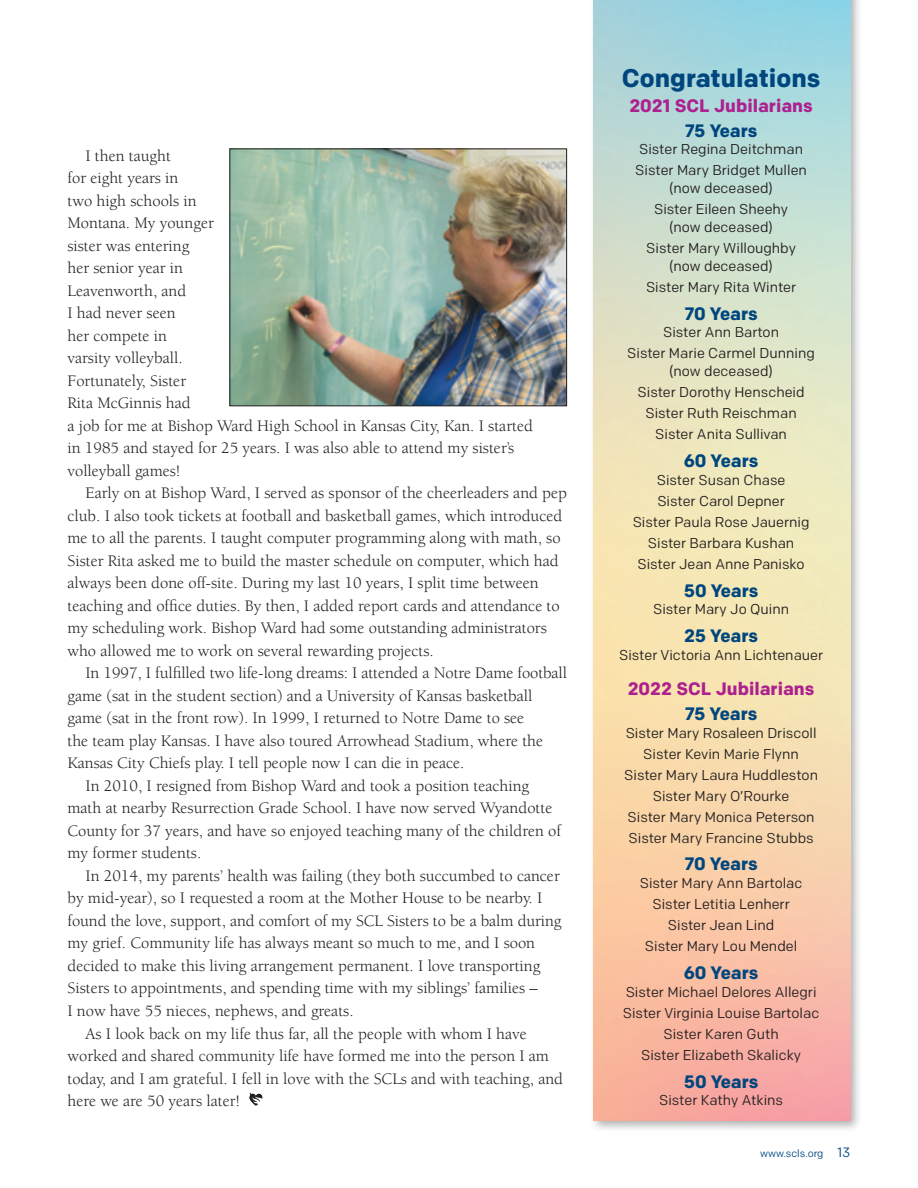
<style>
.page{position:relative;width:918px;height:1188px;background:#fff}
.page>*{position:absolute;margin:0;border:0;box-sizing:border-box;transform-origin:0 0}
.t1{font:700 25.5px "Colfax";color:#00467e}
.t2{font:700 18px "Colfax";letter-spacing:-.005em;color:#00467e}
.t3{font:700 18px "Colfax";color:#ad208e}
.t4{font:16.5px/22.5px "Berkeley";color:#231f20}
.t5{font:14.25px/21px "Colfax";color:#231f20;text-align:center}
.t6{font:10.5px "Colfax";color:#00467e}
.s1{font-size:13.5px}
</style>
<div class="page">
<div style="left:589px;top:0;width:273px;height:1132px;background:#231f20;opacity:.35"></div>
<img style="left:594px;top:0;width:256px;height:1121px">
<svg style="left:249px;top:1093px;width:13px;height:13px"></svg>
<img style="left:232px;top:150px;width:333px;height:254px">
<div style="left:230px;top:148px;width:337px;height:258px;border:1px solid #231f20"></div>
<p class="t4" style="left:68px;top:145px;width:467px;text-indent:18px">I then taught<br>for eight years in<br>two high schools in<br>Montana. My younger<br>sister was entering<br>her senior year in<br>Leavenworth, and<br>I had never seen<br>her compete in<br>varsity volleyball.<br>Fortunately, Sister<br>Rita McGinnis had<br>a job for me at Bishop Ward High School in Kansas City, Kan. I started in 1985 and stayed for 25 years. I was also able to attend my sister’s volleyball games!</p>
<p class="t4" style="left:68px;top:482px;width:501px;text-indent:18px">Early on at Bishop Ward, I served as sponsor of the cheerleaders and pep club. I also took tickets at football and basketball games, which introduced me to all the parents. I taught computer programming along with math, so Sister Rita asked me to build the master schedule on computer, which had always been done off-site. During my last 10 years, I split time between teaching and office duties. By then, I added report cards and attendance to my scheduling work. Bishop Ward had some outstanding administrators who allowed me to work on several rewarding projects.</p>
<p class="t4" style="left:86px;top:662px;width:483px">In 1997, I fulfilled two life-long dreams: I attended a Notre Dame football</p>
<p class="t4" style="left:68px;top:685px;width:466px">game (sat in the student section) and a University of Kansas basketball</p>
<p class="t4" style="left:68px;top:707px;width:458px">game (sat in the front row). In 1999, I returned to Notre Dame to see</p>
<p class="t4" style="left:68px;top:730px;width:477px">the team play Kansas. I have also toured Arrowhead Stadium, where the</p>
<p class="t4" style="left:68px;top:752px;width:398px">Kansas City Chiefs play. I tell people now I can die in peace.</p>
<p class="t4" style="left:86px;top:775px;width:445px">In 2010, I resigned from Bishop Ward and took a position teaching</p>
<p class="t4" style="left:68px;top:797px;width:486px">math at nearby Resurrection Grade School. I have now served Wyandotte</p>
<p class="t4" style="left:68px;top:820px;width:495px">County for 37 years, and have so enjoyed teaching many of the children of</p>
<p class="t4" style="left:68px;top:842px;width:135px">my former students.</p>
<p class="t4" style="left:86px;top:865px;width:476px">In 2014, my parents’ health was failing (they both succumbed to cancer</p>
<p class="t4" style="left:68px;top:887px;width:476px">by mid-year), so I requested a room at the Mother House to be nearby. I</p>
<p class="t4" style="left:68px;top:910px;width:496px">found the love, support, and comfort of my SCL Sisters to be a balm during</p>
<p class="t4" style="left:68px;top:932px;width:469px">my grief. Community life has always meant so much to me, and I soon</p>
<p class="t4" style="left:68px;top:955px;width:474px">decided to make this living arrangement permanent. I love transporting</p>
<p class="t4" style="left:68px;top:977px;width:472px">Sisters to appointments, and spending time with my siblings’ families –</p>
<p class="t4" style="left:68px;top:1000px;width:288px">I now have 55 nieces, nephews, and greats.</p>
<p class="t4" style="left:86px;top:1022px;width:443px">As I look back on my life thus far, all the people with whom I have</p>
<p class="t4" style="left:68px;top:1045px;width:483px">worked and shared community life have formed me into the person I am</p>
<p class="t4" style="left:68px;top:1067px;width:497px">today, and I am grateful. I fell in love with the SCLs and with teaching, and</p>
<p class="t4" style="left:68px;top:1090px;width:174px">here we are 50 years later!</p>
<h1 class="t1" style="left:622px;top:62px;width:200px">Congratulations</h1>
<p class="t3" style="left:629px;top:95px;width:185px">2021 SCL Jubilarians</p>
<p class="t2" style="left:685px;top:119px;width:74px">75 Years</p>
<p class="t5" style="left:635px;top:139px;width:173px;text-align:left">Sister Regina Deitchman<br>Sister Mary Bridget Mullen</p>
<p class="t5" style="left:654px;top:178px;width:136px">(now deceased)<br>Sister Eileen Sheehy</p>
<p class="t5" style="left:646px;top:216px;width:151px">(now deceased)<br>Sister Mary Willoughby</p>
<p class="t5" style="left:646px;top:255px;width:152px">(now deceased)<br>Sister Mary Rita Winter</p>
<p class="t2" style="left:685px;top:302px;width:75px">70 Years</p>
<p class="t5" style="left:627px;top:322px;width:189px">Sister Ann Barton<br>Sister Marie Carmel Dunning</p>
<p class="t5" style="left:638px;top:361px;width:169px">(now deceased)<br>Sister Dorothy Henscheid<br>Sister Ruth Reischman<br>Sister Anita Sullivan</p>
<p class="t2" style="left:684px;top:450px;width:76px">60 Years</p>
<p class="t5" style="left:633px;top:469px;width:178px">Sister Susan Chase<br>Sister Carol Depner<br>Sister Paula Rose Jauernig<br>Sister Barbara Kushan<br>Sister Jean Anne Panisko</p>
<p class="t2" style="left:684px;top:579px;width:76px">50 Years</p>
<p class="t5" style="left:653px;top:599px;width:138px">Sister Mary Jo Quinn</p>
<p class="t2" style="left:684px;top:625px;width:75px">25 Years</p>
<p class="t5" style="left:619px;top:644px;width:206px">Sister Victoria Ann Lichtenauer</p>
<p class="t3" style="left:628px;top:678px;width:188px">2022 SCL Jubilarians</p>
<p class="t2" style="left:685px;top:702px;width:74px">75 Years</p>
<p class="t5" style="left:624px;top:722px;width:195px">Sister Mary Rosaleen Driscoll<br>Sister Kevin Marie Flynn<br>Sister Mary Laura Huddleston<br>Sister Mary O’Rourke<br>Sister Mary Monica Peterson<br>Sister Mary Francine Stubbs</p>
<p class="t2" style="left:685px;top:853px;width:75px">70 Years</p>
<p class="t5" style="left:640px;top:873px;width:164px">Sister Mary Ann Bartolac<br>Sister Letitia Lenherr<br>Sister Jean Lind<br>Sister Mary Lou Mendel</p>
<p class="t2" style="left:684px;top:962px;width:76px">60 Years</p>
<p class="t5" style="left:623px;top:981px;width:198px">Sister Michael Delores Allegri<br>Sister Virginia Louise Bartolac<br>Sister Karen Guth<br>Sister Elizabeth Skalicky</p>
<p class="t2" style="left:684px;top:1070px;width:76px">50 Years</p>
<p class="t5" style="left:659px;top:1090px;width:125px">Sister Kathy Atkins</p>
<p class="t6" style="left:760px;top:1147px;width:92px">www.scls.org <span class="s1">13</span></p>
</div>
